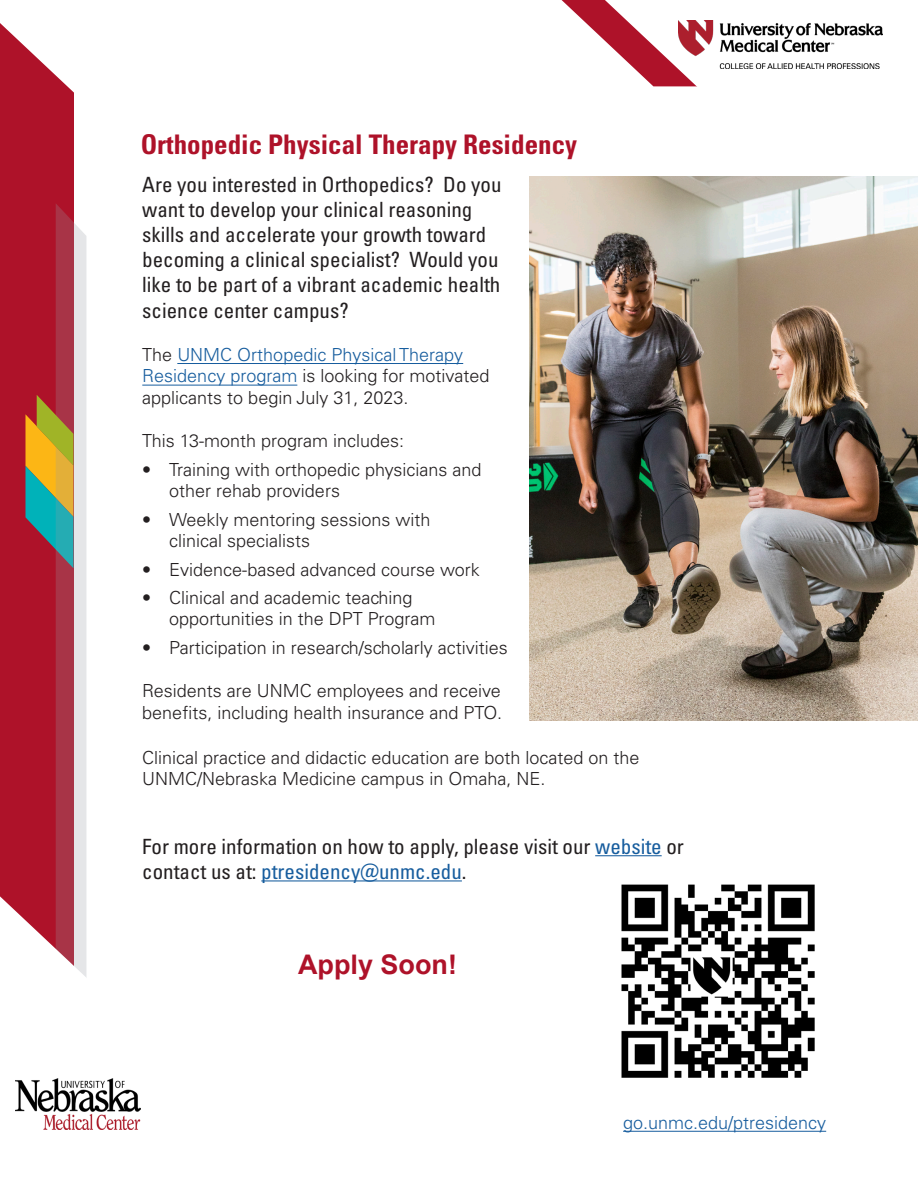
<style>
.page{position:relative;width:918px;height:1188px;background:#fff}
.page>*{position:absolute;margin:0;border:0;box-sizing:border-box;transform-origin:0 0}
.t1{font:700 condensed 27px "Univers LT Pro";color:#ae1229}
.t2{font:700 27px "Arial";color:#ae1229}
.t3{font:condensed 21px/25.2px "Univers LT Pro";color:#231f20}
.t4{font:300 18px/21.6px "Univers LT Std";color:#231f20}
.t5{font:300 18px/21.6px "Univers LT Std";color:#175d9e}
.s1{color:#231f20}
.s2{font-family:"Univers LT Pro 45";color:#231f20}
.s3{color:#175d9e}
</style>
<div class="page">
<img style="left:529px;top:176px;width:389px;height:544px">
<svg style="left:562px;top:0;width:152px;height:87px"></svg>
<img style="left:679px;top:21px;width:204px;height:48px">
<div style="left:0;top:0;width:73px;height:1188px;background:#ae1229"></div>
<svg style="left:0;top:0;width:74px;height:93px"></svg>
<svg style="left:0;top:896px;width:138px;height:292px"></svg>
<svg style="left:26px;top:203px;width:60px;height:985px"></svg>
<hr style="left:623px;top:1131px;width:203px;height:1px;background:#175d9e">
<hr style="left:595px;top:855px;width:67px;height:1px;background:#175d9e">
<hr style="left:261px;top:880px;width:201px;height:1px;background:#175d9e">
<img style="left:621px;top:884px;width:194px;height:194px">
<img style="left:15px;top:1079px;width:126px;height:50px">
<hr style="left:177px;top:363px;width:286px;height:1px;background:#175d9e">
<hr style="left:142px;top:385px;width:155px;height:1px;background:#175d9e">
<p class="t1" style="left:141px;top:128px;width:438px">Orthopedic Physical Therapy Residency</p>
<p class="t3" style="left:142px;top:171px;width:361px">Are you interested in Orthopedics? Do you want to develop your clinical reasoning skills and accelerate your growth toward becoming a clinical specialist? Would you like to be part of a vibrant academic health science center campus?</p>
<p class="t5" style="left:142px;top:344px;width:349px"><span class="s1">The</span> UNMC Orthopedic Physical Therapy<br>Residency program <span class="s1">is looking for motivated applicants to begin</span> <span class="s2">July 31, 2023.</span></p>
<p class="t4" style="left:142px;top:430px;width:263px">This 13-month program includes:</p>
<p class="t4" style="left:169px;top:458px;width:314px;text-indent:-27px">• Training with orthopedic physicians and other rehab providers</p>
<p class="t4" style="left:169px;top:508px;width:263px;text-indent:-27px">• Weekly mentoring sessions with clinical specialists</p>
<p class="t4" style="left:142px;top:558px;width:339px">• Evidence-based advanced course work</p>
<p class="t4" style="left:169px;top:587px;width:268px;text-indent:-27px">• Clinical and academic teaching opportunities in the DPT Program</p>
<p class="t4" style="left:142px;top:637px;width:367px">• Participation in research/scholarly activities</p>
<p class="t4" style="left:142px;top:680px;width:361px">Residents are UNMC employees and receive benefits, including health insurance and PTO.</p>
<p class="t4" style="left:142px;top:746px;width:499px">Clinical practice and didactic education are both located on the<br>UNMC/Nebraska Medicine campus in Omaha, NE.</p>
<p class="t3" style="left:142px;top:833px;width:543px">For more information on how to apply, please visit our <span class="s3">website</span> or contact us at: <span class="s3">ptresidency@unmc.edu</span>.</p>
<p class="t2" style="left:298px;top:947px;width:161px">Apply Soon!</p>
<p class="t5" style="left:623px;top:1112px;width:205px">go.unmc.edu/ptresidency</p>
</div>
